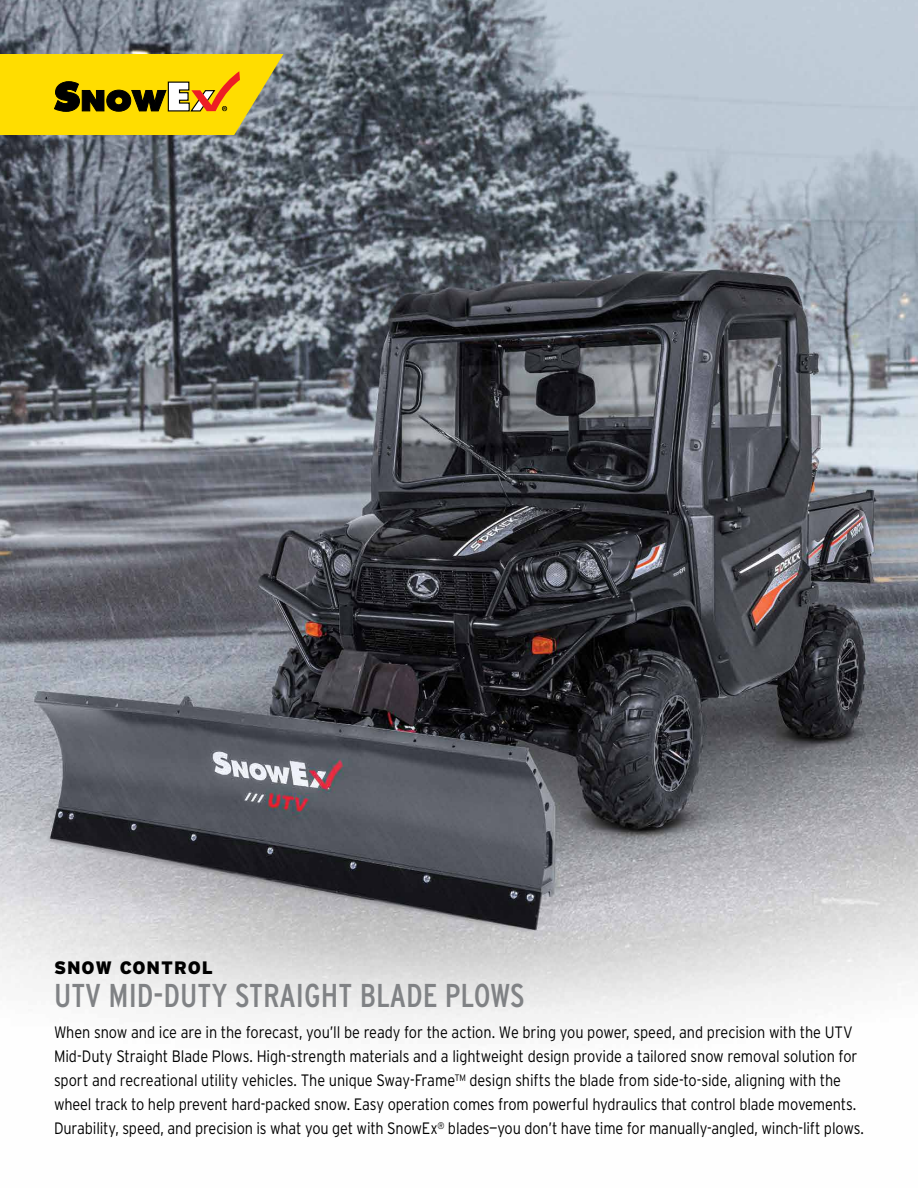
<style>
.page{position:relative;width:918px;height:1188px;background:#fff}
.page>*{position:absolute;margin:0;border:0;box-sizing:border-box;transform-origin:0 0}
.t1{font:33px "Interstate Condensed";color:#808285}
.t2{font:900 18px "Interstate";letter-spacing:.05em;color:#000}
.t3{font:300 16.5px/24px "Interstate";letter-spacing:-.01em;color:#000;scale:.88 1}
</style>
<div class="page">
<img style="left:0;top:0;width:918px;height:1027px">
<svg style="left:0;top:54px;width:284px;height:81px;background:#dabd13"></svg>
<p class="t2" style="left:54px;top:957px;width:161px">SNOW CONTROL</p>
<h1 class="t1" style="left:54px;top:977px;width:472px">UTV MID-DUTY STRAIGHT BLADE PLOWS</h1>
<p class="t3" style="left:54px;top:1020px;width:922px">When snow and ice are in the forecast, you’ll be ready for the action. We bring you power, speed, and precision with the UTV Mid-Duty Straight Blade Plows. High-strength materials and a lightweight design provide a tailored snow removal solution for sport and recreational utility vehicles. The unique Sway-Frame™ design shifts the blade from side-to-side, aligning with the wheel track to help prevent hard-packed snow. Easy operation comes from powerful hydraulics that control blade movements.<br>Durability, speed, and precision is what you get with SnowEx<sup>®</sup> blades—you don’t have time for manually-angled, winch-lift plows.</p>
</div>
